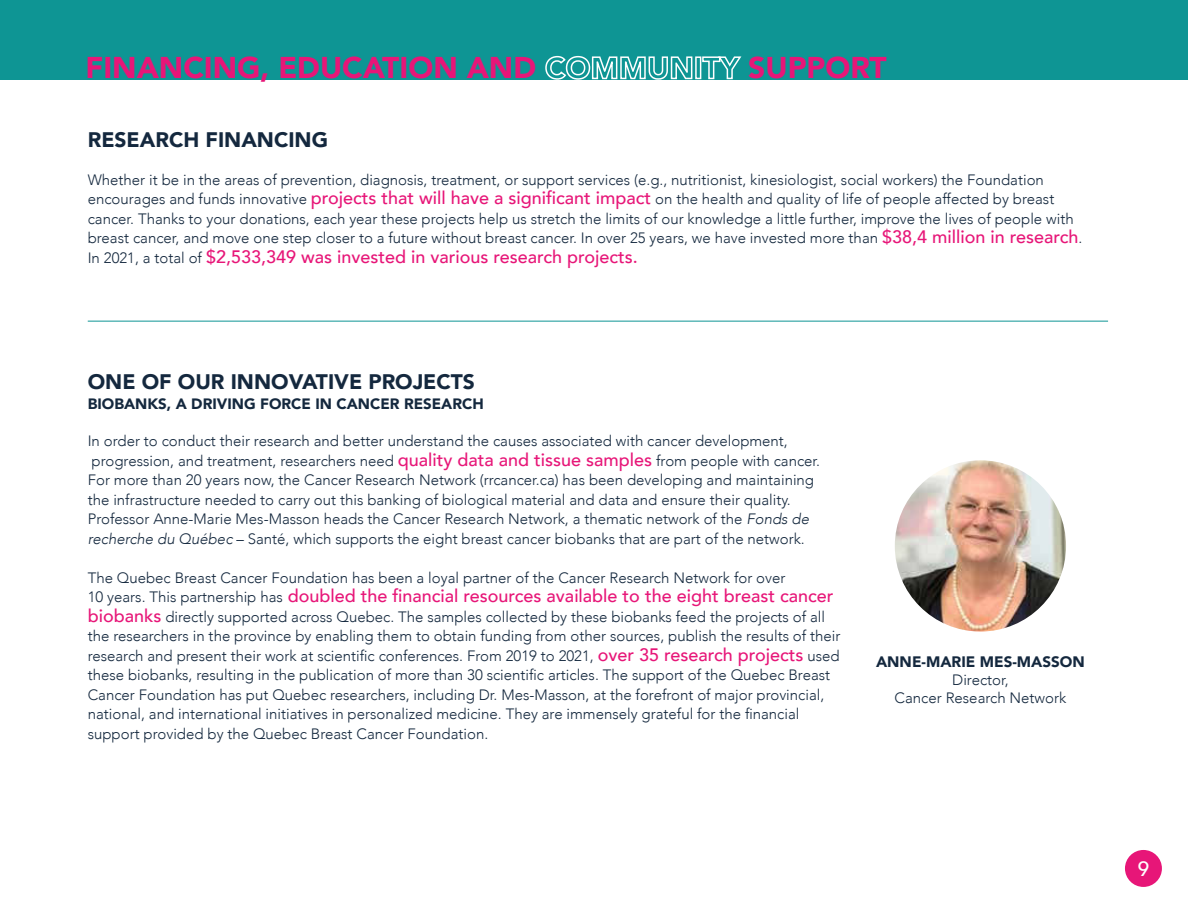
<style>
.page{position:relative;width:1188px;height:918px;background:#fff}
.page>*{position:absolute;margin:0;border:0;box-sizing:border-box;transform-origin:0 0}
.t1{font:900 30px "Avenir";color:#e71678}
.t2{font:900 21px "Avenir";color:#14283e}
.t3{font:500 20.7px "Avenir";color:#fff}
.t4{font:500 18px "Avenir";color:#e71678}
.t5{font:900 15.15px "Avenir";color:#14283e}
.t6{font:300 15px/19.5px "Avenir";color:#14283e}
.t7{font:900 15px "Avenir";color:#14283e}
.s1{color:#fff}
.s2{font-weight:500;font-size:18px;color:#e71678}
.s3{font-weight:300;font-size:15px;color:#14283e}
.s4{font-style:italic}
</style>
<div class="page">
<div style="left:1125px;top:850px;width:37px;height:37px;background:#e71678;border-radius:50%"></div>
<img style="left:895px;top:460px;width:171px;height:172px;border-radius:86px">
<hr style="left:88px;top:321px;width:1020px;height:1px;background:#0e9594">
<div style="left:0;top:0;width:1188px;height:80px;background:#0e9594"></div>
<h1 class="t1" style="left:86px;top:51px;width:802px">FINANCING, EDUCATION AND <span class="s1">COMMUNITY</span> SUPPORT</h1>
<h2 class="t2" style="left:88px;top:128px;width:242px">RESEARCH FINANCING</h2>
<p class="t6" style="left:88px;top:170px;width:996px">Whether it be in the areas of prevention, diagnosis, treatment, or support services (e.g., nutritionist, kinesiologist, social workers) the Foundation encourages and funds innovative <span class="s2">projects that will have a significant impact</span> on the health and quality of life of people affected by breast cancer. Thanks to your donations, each year these projects help us stretch the limits of our knowledge a little further, improve the lives of people with breast cancer, and move one step closer to a future without breast cancer. In over 25 years, we have invested more than <span class="s2">$38,4 million in research</span>.</p>
<p class="t4" style="left:88px;top:249px;width:552px"><span class="s3">In 2021, a total of</span> $2,533,349 was invested in various research projects.</p>
<h2 class="t2" style="left:88px;top:370px;width:389px">ONE OF OUR INNOVATIVE PROJECTS</h2>
<p class="t7" style="left:88px;top:395px;width:398px">BIOBANKS, A DRIVING FORCE IN CANCER RESEARCH</p>
<p class="t6" style="left:88px;top:432px;width:734px">In order to conduct their research and better understand the causes associated with cancer development, progression, and treatment, researchers need <span class="s2">quality data and tissue samples</span> from people with cancer.<br>For more than 20 years now, the Cancer Research Network (rrcancer.ca) has been developing and maintaining the infrastructure needed to carry out this banking of biological material and data and ensure their quality.<br>Professor Anne-Marie Mes-Masson heads the Cancer Research Network, a thematic network of the <span class="s4">Fonds de recherche du Québec</span> – Santé, which supports the eight breast cancer biobanks that are part of the network.</p>
<p class="t6" style="left:88px;top:568px;width:699px">The Quebec Breast Cancer Foundation has been a loyal partner of the Cancer Research Network for over</p>
<p class="t4" style="left:88px;top:580px;width:747px"><span class="s3">10 years. This partnership has</span> doubled the financial resources available to the eight breast cancer</p>
<p class="t6" style="left:88px;top:607px;width:754px"><span class="s2">biobanks</span> directly supported across Quebec. The samples collected by these biobanks feed the projects of all the researchers in the province by enabling them to obtain funding from other sources, publish the results of their research and present their work at scientific conferences. From 2019 to 2021, <span class="s2">over 35 research projects</span> used these biobanks, resulting in the publication of more than 30 scientific articles. The support of the Quebec Breast Cancer Foundation has put Quebec researchers, including Dr. Mes-Masson, at the forefront of major provincial, national, and international initiatives in personalized medicine. They are immensely grateful for the financial support provided by the Quebec Breast Cancer Foundation.</p>
<p class="t5" style="left:876px;top:654px;width:210px">ANNE-MARIE MES-MASSON</p>
<p class="t6" style="left:895px;top:672px;width:173px;line-height:18px;text-align:center">Director,<br>Cancer Research Network</p>
<h3 class="t3" style="left:1138px;top:860px;width:13px">9</h3>
</div>
